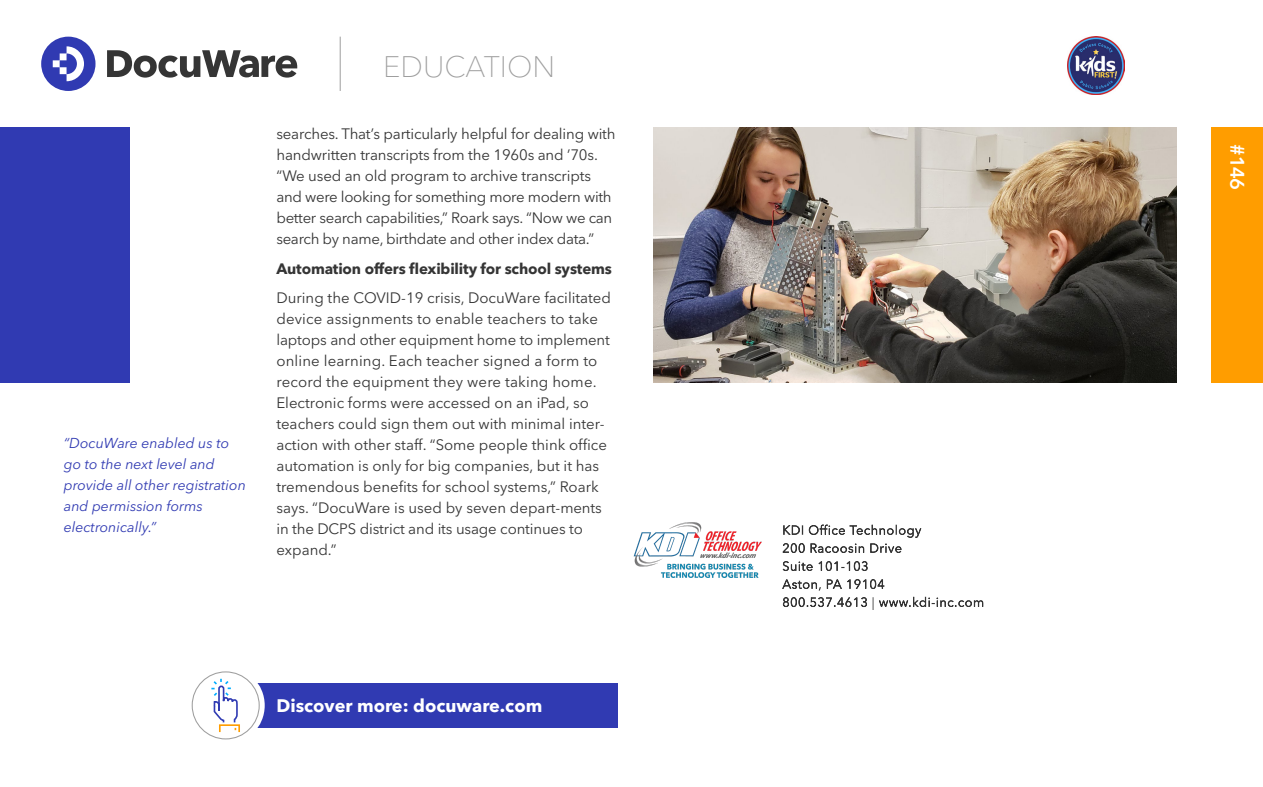
<style>
.page{position:relative;width:1263px;height:787px;background:#fff}
.page>*{position:absolute;margin:0;border:0;box-sizing:border-box;transform-origin:0 0}
.t1{font:100 29.4px "Avenir Next LT Pro";color:#9e9e9e}
.t2{font:600 19.5px "Avenir Next LT Pro";color:#fff}
.t3{font:700 18px "Avenir Next LT Pro";color:#fff}
.t4{font:15px/21px "Avenir Next LT Pro";color:#353535}
.t5{font:15px/21px "Avenir Next LT Pro";letter-spacing:-.02em;color:#353535}
.t6{font:700 15px "Avenir Next LT Pro";letter-spacing:-.01em;color:#353535}
.t7{font:italic 14.25px/21px "Avenir Next LT Pro";color:#303ab2}
</style>
<div class="page">
<svg style="left:41px;top:37px;width:55px;height:54px"></svg>
<svg style="left:107px;top:50px;width:190px;height:28px"></svg>
<hr style="left:340px;top:37px;width:1px;height:54px;background:#9e9e9e">
<div style="left:1212px;top:128px;width:51px;height:255px;background:#ff9d00"></div>
<div style="left:0;top:128px;width:130px;height:255px;background:#303ab2"></div>
<div style="left:255px;top:683px;width:363px;height:44px;background:#303ab2"></div>
<div style="left:187px;top:666px;width:78px;height:78px;background:#fff;border-radius:50%"></div>
<div style="left:192px;top:671px;width:68px;height:68px;border:1px solid #9e9e9e;border-radius:50%"></div>
<svg style="left:211px;top:678px;width:29px;height:55px"></svg>
<img style="left:653px;top:128px;width:523px;height:255px">
<img style="left:1067px;top:37px;width:58px;height:57px">
<img style="left:634px;top:522px;width:127px;height:55px">
<svg style="left:783px;top:524px;width:138px;height:29px"></svg>
<svg style="left:783px;top:561px;width:85px;height:10px"></svg>
<svg style="left:782px;top:579px;width:102px;height:11px"></svg>
<svg style="left:783px;top:597px;width:84px;height:10px"></svg>
<svg style="left:879px;top:597px;width:104px;height:10px"></svg>
<p class="t7" style="left:64px;top:432px;width:184px">“DocuWare enabled us to go to the next level and provide all other registration and permission forms electronically.”</p>
<h1 class="t1" style="left:383px;top:49px;width:174px">EDUCATION</h1>
<p class="t4" style="left:276px;top:123px;width:341px">searches. That’s particularly helpful for dealing with</p>
<p class="t5" style="left:276px;top:144px;width:337px">handwritten transcripts from the 1960s and ’70s. “We used an old program to archive transcripts and were looking for something more modern with better search capabilities,” Roark says. “Now we can search by name, birthdate and other index data.”</p>
<p class="t6" style="left:276px;top:259px;width:337px">Automation offers flexibility for school systems</p>
<p class="t4" style="left:276px;top:287px;width:336px">During the COVID-19 crisis, DocuWare facilitated device assignments to enable teachers to take laptops and other equipment home to implement online learning. Each teacher signed a form to record the equipment they were taking home.<br>Electronic forms were accessed on an iPad, so teachers could sign them out with minimal inter&shy;action with other staff. “Some people think office automation is only for big companies, but it has tremendous benefits for school systems,” Roark says. “DocuWare is used by seven depart-ments in the DCPS district and its usage continues to expand.”</p>
<p class="t3" style="left:276px;top:694px;width:267px">Discover more: docuware.com</p>
<h2 class="t2" style="left:1249px;top:144px;width:47px;rotate:90deg">#146</h2>
</div>
